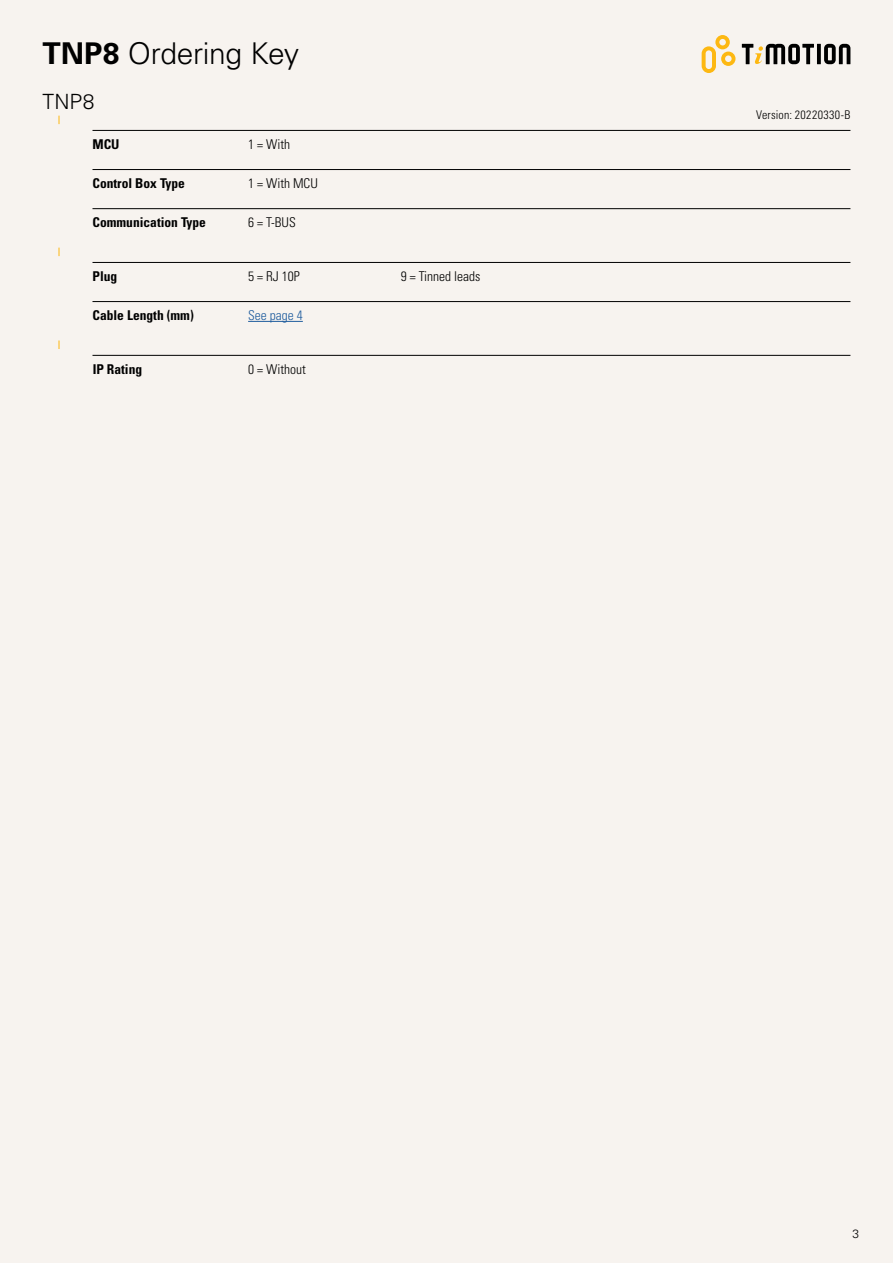
<style>
.page{position:relative;width:893px;height:1263px;background:#f7f3ef}
.page>*{position:absolute;margin:0;border:0;box-sizing:border-box;transform-origin:0 0}
.t1{font:300 30px "Univers LT Std";letter-spacing:-.015em;color:#000}
.t2{font:300 21px "Univers LT Std";color:#000}
.t3{font:700 condensed 13.5px "Univers LT Std";color:#000}
.t4{font:300 condensed 13.5px "Univers LT Std";color:#000}
.t5{font:300 condensed 13.5px "Univers LT Std";color:#205d9e}
.t6{font:300 condensed 12px "Univers LT Std";letter-spacing:.03em;color:#000}
.t7{font:300 12px "Univers LT Std";color:#000}
.s1{font-weight:700}
</style>
<div class="page">
<svg style="left:702px;top:35px;width:33px;height:38px"></svg>
<svg style="left:817px;top:44px;width:4px;height:20px"></svg>
<svg style="left:824px;top:44px;width:26px;height:20px"></svg>
<svg style="left:742px;top:44px;width:72px;height:20px"></svg>
<hr style="left:92px;top:169px;width:758px;height:1px;background:#000">
<hr style="left:92px;top:130px;width:758px;height:1px;background:#000">
<hr style="left:92px;top:301px;width:758px;height:1px;background:#000">
<hr style="left:248px;top:321px;width:55px;height:1px;background:#205d9e">
<hr style="left:92px;top:208px;width:758px;height:1px;background:#000">
<hr style="left:92px;top:355px;width:758px;height:1px;background:#000">
<hr style="left:92px;top:262px;width:758px;height:1px;background:#000">
<h1 class="t1" style="left:43px;top:36px;width:258px"><span class="s1">TNP8</span> Ordering Key</h1>
<h2 class="t2" style="left:43px;top:89px;width:54px">TNP8</h2>
<p class="t3" style="left:92px;top:135px;width:29px">MCU</p>
<p class="t4" style="left:248px;top:136px;width:43px">1 = With</p>
<p class="t3" style="left:92px;top:175px;width:94px">Control Box Type</p>
<p class="t4" style="left:248px;top:175px;width:71px">1 = With MCU</p>
<p class="t3" style="left:92px;top:214px;width:115px">Communication Type</p>
<p class="t4" style="left:248px;top:214px;width:49px">6 = T-BUS</p>
<p class="t3" style="left:92px;top:267px;width:26px">Plug</p>
<p class="t3" style="left:92px;top:307px;width:103px">Cable Length (mm)</p>
<p class="t3" style="left:93px;top:361px;width:51px">IP Rating</p>
<p class="t4" style="left:248px;top:268px;width:53px">5 = RJ 10P</p>
<p class="t4" style="left:401px;top:268px;width:81px">9 = Tinned leads</p>
<p class="t5" style="left:248px;top:307px;width:56px">See page 4</p>
<p class="t4" style="left:248px;top:361px;width:59px">0 = Without</p>
<p class="t6" style="left:756px;top:108px;width:96px">Version: 20220330-B</p>
<p class="t7" style="left:852px;top:1226px;width:8px">3</p>
</div>
